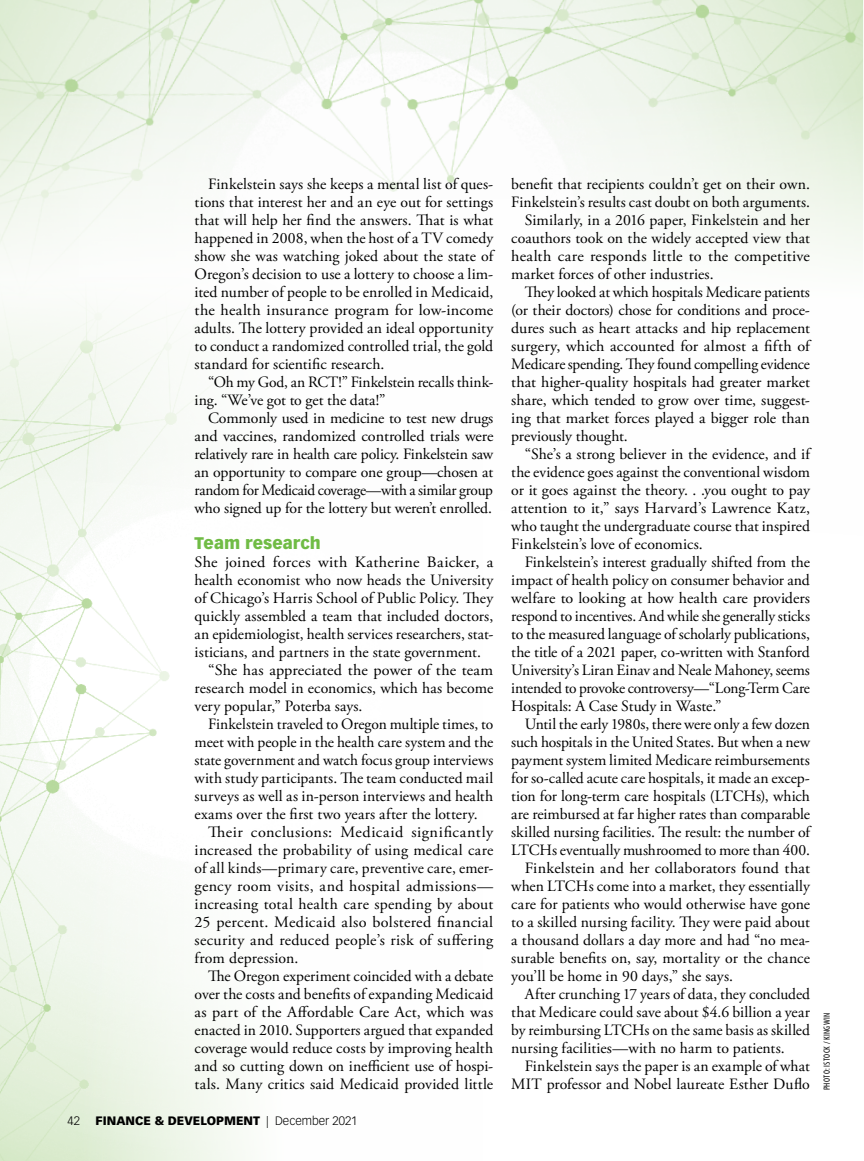
<style>
.page{position:relative;width:864px;height:1161px;background:#fff}
.page>*{position:absolute;margin:0;border:0;box-sizing:border-box;transform-origin:0 0}
.t1{font:900 16.5px "Vectora LT Std";color:#70bc45}
.t2{font:15.75px/18px "Adobe Garamond Pro";color:#000;text-align:justify}
.t3{font:15.75px "Adobe Garamond Pro";letter-spacing:.02em;color:#000}
.t4{font:15.75px "Adobe Garamond Pro";letter-spacing:.035em;color:#000}
.t5{font:900 12px "Vectora LT Std";color:#000}
.t6{font:300 12px "Vectora LT Std";color:#000}
.t7{font:condensed 9px "Myriad Pro";letter-spacing:.035em;color:#000}
.s1{font-weight:300}
</style>
<div class="page">
<img style="left:0;top:536px;width:244px;height:625px">
<img style="left:0;top:0;width:863px;height:536px">
<p class="t2" style="left:195px;top:176px;width:300px;text-indent:14px">Finkelstein says she keeps a mental list of ques&shy;tions that interest her and an eye out for settings that will help her find the answers. That is what happened in 2008, when the host of a TV comedy show she was watching joked about the state of Oregon’s decision to use a lottery to choose a lim&shy;ited number of people to be enrolled in Medicaid, the health insurance program for low-income adults. The lottery provided an ideal opportunity to conduct a randomized controlled trial, the gold standard for scientific research.</p>
<p class="t2" style="left:195px;top:374px;width:300px;text-indent:14px">“Oh my God, an RCT!” Finkelstein recalls think&shy;ing. “We’ve got to get the data!”</p>
<p class="t2" style="left:195px;top:410px;width:300px;text-indent:13px">Commonly used in medicine to test new drugs and vaccines, randomized controlled trials were relatively rare in health care policy. Finkelstein saw an opportunity to compare one group—chosen at random for Medicaid coverage—with a similar group who signed up for the lottery but weren’t enrolled.</p>
<p class="t1" style="left:195px;top:533px;width:128px">Team research</p>
<p class="t2" style="left:195px;top:554px;width:300px">She joined forces with Katherine Baicker, a</p>
<p class="t2" style="left:195px;top:572px;width:300px">health economist who now heads the University</p>
<p class="t2" style="left:195px;top:590px;width:300px">of Chicago’s Harris School of Public Policy. They</p>
<p class="t2" style="left:195px;top:608px;width:300px">quickly assembled a team that included doctors,</p>
<p class="t2" style="left:195px;top:626px;width:300px">an epidemiologist, health services researchers, stat-</p>
<p class="t2" style="left:195px;top:644px;width:288px">isticians, and partners in the state government.</p>
<p class="t2" style="left:208px;top:662px;width:287px">“She has appreciated the power of the team</p>
<p class="t2" style="left:195px;top:680px;width:300px">research model in economics, which has become</p>
<p class="t2" style="left:195px;top:698px;width:169px">very popular,” Poterba says.</p>
<p class="t2" style="left:208px;top:716px;width:287px">Finkelstein traveled to Oregon multiple times, to</p>
<p class="t2" style="left:195px;top:734px;width:300px">meet with people in the health care system and the</p>
<p class="t2" style="left:195px;top:752px;width:300px">state government and watch focus group interviews</p>
<p class="t2" style="left:195px;top:770px;width:300px">with study participants. The team conducted mail</p>
<p class="t2" style="left:195px;top:788px;width:300px">surveys as well as in-person interviews and health</p>
<p class="t2" style="left:195px;top:806px;width:285px">exams over the first two years after the lottery.</p>
<p class="t4" style="left:208px;top:823px;width:287px">Their conclusions: Medicaid significantly</p>
<p class="t2" style="left:195px;top:842px;width:300px">increased the probability of using medical care</p>
<p class="t2" style="left:195px;top:860px;width:300px">of all kinds—primary care, preventive care, emer-</p>
<p class="t3" style="left:195px;top:877px;width:300px">gency room visits, and hospital admissions—</p>
<p class="t2" style="left:195px;top:896px;width:300px">increasing total health care spending by about</p>
<p class="t3" style="left:195px;top:913px;width:300px">25 percent. Medicaid also bolstered financial</p>
<p class="t3" style="left:195px;top:931px;width:300px">security and reduced people’s risk of suffering</p>
<p class="t2" style="left:195px;top:950px;width:105px">from depression.</p>
<p class="t2" style="left:208px;top:968px;width:287px">The Oregon experiment coincided with a debate</p>
<p class="t2" style="left:195px;top:986px;width:300px">over the costs and benefits of expanding Medicaid</p>
<p class="t2" style="left:195px;top:1004px;width:300px">as part of the Affordable Care Act, which was</p>
<p class="t2" style="left:195px;top:1022px;width:300px">enacted in 2010. Supporters argued that expanded</p>
<p class="t2" style="left:195px;top:1040px;width:300px">coverage would reduce costs by improving health</p>
<p class="t2" style="left:195px;top:1058px;width:300px">and so cutting down on inefficient use of hospi-</p>
<p class="t2" style="left:195px;top:1076px;width:300px">tals. Many critics said Medicaid provided little</p>
<p class="t6" style="left:68px;top:1114px;width:14px">42</p>
<p class="t5" style="left:96px;top:1113px;width:263px">FINANCE &amp; DEVELOPMENT <span class="s1">| December 2021</span></p>
<p class="t2" style="left:511px;top:176px;width:300px">benefit that recipients couldn’t get on their own.</p>
<p class="t2" style="left:511px;top:194px;width:300px">Finkelstein’s results cast doubt on both arguments.</p>
<p class="t2" style="left:525px;top:212px;width:287px">Similarly, in a 2016 paper, Finkelstein and her</p>
<p class="t2" style="left:511px;top:230px;width:300px">coauthors took on the widely accepted view that</p>
<p class="t2" style="left:511px;top:248px;width:300px">health care responds little to the competitive</p>
<p class="t2" style="left:511px;top:266px;width:204px">market forces of other industries.</p>
<p class="t2" style="left:525px;top:284px;width:287px">They looked at which hospitals Medicare patients</p>
<p class="t2" style="left:511px;top:302px;width:300px">(or their doctors) chose for conditions and proce-</p>
<p class="t2" style="left:511px;top:320px;width:300px">dures such as heart attacks and hip replacement</p>
<p class="t2" style="left:511px;top:338px;width:300px">surgery, which accounted for almost a fifth of</p>
<p class="t2" style="left:511px;top:356px;width:300px">Medicare spending. They found compelling evidence</p>
<p class="t2" style="left:511px;top:374px;width:300px">that higher-quality hospitals had greater market</p>
<p class="t2" style="left:511px;top:392px;width:300px">share, which tended to grow over time, suggest-</p>
<p class="t2" style="left:511px;top:410px;width:300px">ing that market forces played a bigger role than</p>
<p class="t2" style="left:511px;top:428px;width:118px">previously thought.</p>
<p class="t2" style="left:525px;top:446px;width:287px">“She’s a strong believer in the evidence, and if</p>
<p class="t2" style="left:511px;top:464px;width:300px">the evidence goes against the conventional wisdom</p>
<p class="t2" style="left:511px;top:482px;width:300px">or it goes against the theory. . .you ought to pay</p>
<p class="t2" style="left:511px;top:500px;width:300px">attention to it,” says Harvard’s Lawrence Katz,</p>
<p class="t2" style="left:511px;top:518px;width:300px">who taught the undergraduate course that inspired</p>
<p class="t2" style="left:511px;top:536px;width:193px">Finkelstein’s love of economics.</p>
<p class="t2" style="left:525px;top:554px;width:287px">Finkelstein’s interest gradually shifted from the</p>
<p class="t2" style="left:511px;top:572px;width:300px">impact of health policy on consumer behavior and</p>
<p class="t2" style="left:511px;top:590px;width:300px">welfare to looking at how health care providers</p>
<p class="t2" style="left:511px;top:608px;width:300px">respond to incentives. And while she generally sticks</p>
<p class="t2" style="left:511px;top:626px;width:300px">to the measured language of scholarly publications,</p>
<p class="t2" style="left:511px;top:644px;width:300px">the title of a 2021 paper, co-written with Stanford</p>
<p class="t2" style="left:511px;top:662px;width:300px">University’s Liran Einav and Neale Mahoney, seems</p>
<p class="t2" style="left:511px;top:680px;width:300px">intended to provoke controversy—“Long-Term Care</p>
<p class="t2" style="left:511px;top:698px;width:212px">Hospitals: A Case Study in Waste.”</p>
<p class="t2" style="left:525px;top:716px;width:287px">Until the early 1980s, there were only a few dozen</p>
<p class="t2" style="left:511px;top:734px;width:300px">such hospitals in the United States. But when a new</p>
<p class="t2" style="left:511px;top:752px;width:300px">payment system limited Medicare reimbursements</p>
<p class="t2" style="left:511px;top:770px;width:300px">for so-called acute care hospitals, it made an excep-</p>
<p class="t2" style="left:511px;top:788px;width:300px">tion for long-term care hospitals (LTCHs), which</p>
<p class="t2" style="left:511px;top:806px;width:300px">are reimbursed at far higher rates than comparable</p>
<p class="t2" style="left:511px;top:824px;width:300px">skilled nursing facilities. The result: the number of</p>
<p class="t2" style="left:511px;top:842px;width:300px">LTCHs eventually mushroomed to more than 400.</p>
<p class="t2" style="left:525px;top:860px;width:287px">Finkelstein and her collaborators found that</p>
<p class="t2" style="left:511px;top:878px;width:300px">when LTCHs come into a market, they essentially</p>
<p class="t2" style="left:511px;top:896px;width:300px">care for patients who would otherwise have gone</p>
<p class="t2" style="left:511px;top:914px;width:300px">to a skilled nursing facility. They were paid about</p>
<p class="t2" style="left:511px;top:932px;width:300px">a thousand dollars a day more and had “no mea-</p>
<p class="t2" style="left:511px;top:950px;width:300px">surable benefits on, say, mortality or the chance</p>
<p class="t2" style="left:511px;top:968px;width:223px">you’ll be home in 90 days,” she says.</p>
<p class="t2" style="left:525px;top:986px;width:287px">After crunching 17 years of data, they concluded</p>
<p class="t2" style="left:511px;top:1004px;width:300px">that Medicare could save about $4.6 billion a year</p>
<p class="t2" style="left:511px;top:1022px;width:300px">by reimbursing LTCHs on the same basis as skilled</p>
<p class="t2" style="left:511px;top:1040px;width:275px">nursing facilities—with no harm to patients.</p>
<p class="t2" style="left:525px;top:1058px;width:287px">Finkelstein says the paper is an example of what</p>
<p class="t2" style="left:511px;top:1076px;width:300px">MIT professor and Nobel laureate Esther Duflo</p>
<p class="t7" style="left:822px;top:1090px;width:79px;rotate:-90deg">PHOTO: ISTOCK / KINGWIN</p>
</div>
